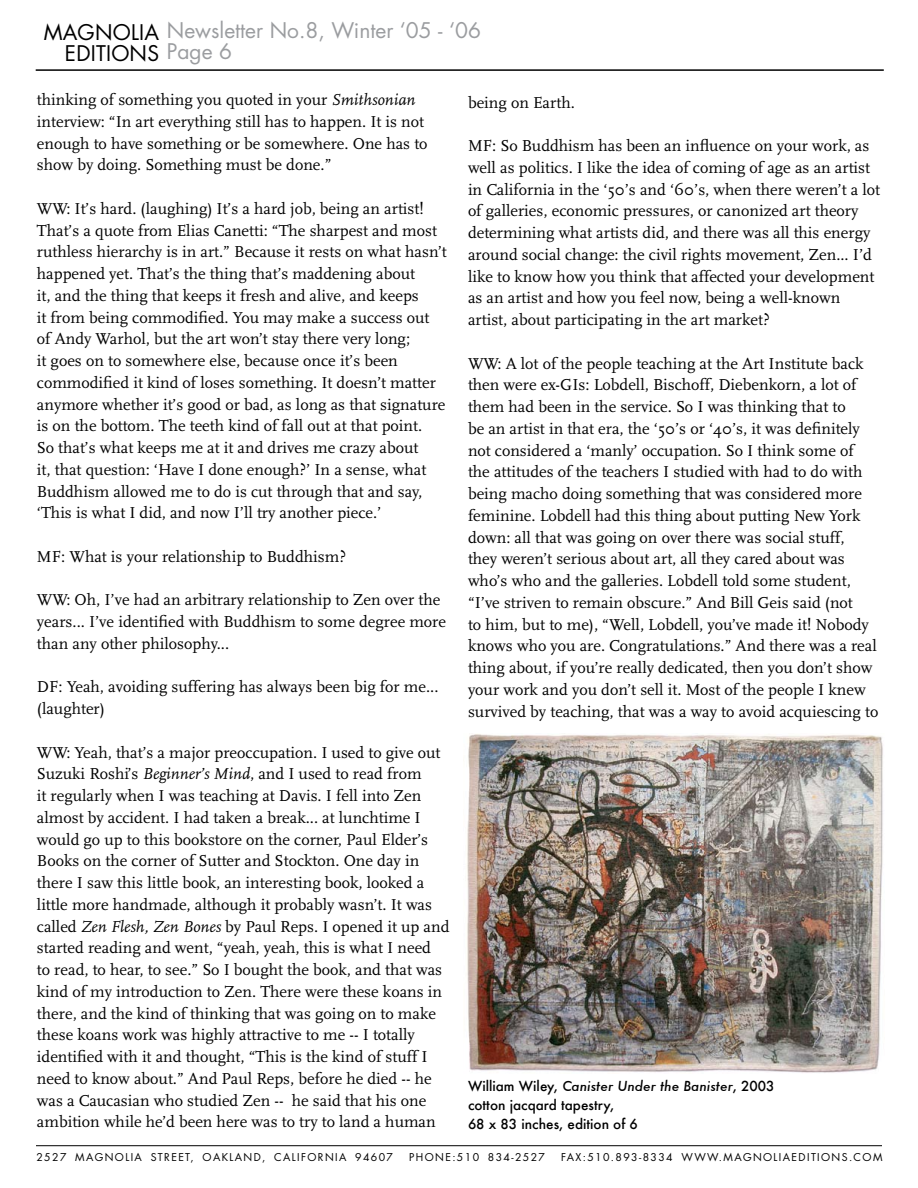
<style>
.page{position:relative;width:918px;height:1188px;background:#fff}
.page>*{position:absolute;margin:0;border:0;box-sizing:border-box;transform-origin:0 0}
.t1{font:21px "Futura";color:#9b9da0}
.t2{font:21px/21px "Futura";color:#000;text-align:right}
.t3{font:16.5px/21.8px "Scala";color:#000}
.t4{font:500 13.5px/18.8px "Futura";color:#000}
.t5{font:10.5px "Futura";letter-spacing:.13em;color:#000}
.s1{color:#000}
.s2{font-style:italic}
</style>
<div class="page">
<hr style="left:36px;top:1145px;width:846px;height:1px;background:#000">
<hr style="left:36px;top:69px;width:848px;height:2px;background:#000">
<img style="left:467px;top:734px;width:416px;height:339px">
<p class="t1" style="left:167px;top:16px;width:316px">NEWSLETTER NO.8, WINTER ‘05 - ‘06</p>
<p class="t2" style="left:44px;top:21px;width:34px">MAGNOLIA<br>EDITION</p>
<p class="t1" style="left:147px;top:37px;width:86px"><span class="s1">S</span> PAGE 6</p>
<p class="t3" style="left:37px;top:89px;width:392px">thinking of something you quoted in your <span class="s2">Smithsonian </span>interview: “In art everything still has to happen. It is not enough to have something or be somewhere. One has to show by doing. Something must be done.”</p>
<p class="t3" style="left:37px;top:198px;width:411px">WW: It’s hard. (laughing) It’s a hard job, being an artist!<br>That’s a quote from Elias Canetti: “The sharpest and most ruthless hierarchy is in art.” Because it rests on what hasn’t happened yet. That’s the thing that’s maddening about<br>it, and the thing that keeps it fresh and alive, and keeps<br>it from being commodified. You may make a success out of Andy Warhol, but the art won’t stay there very long;<br>it goes on to somewhere else, because once it’s been commodified it kind of loses something. It doesn’t matter anymore whether it’s good or bad, as long as that signature is on the bottom. The teeth kind of fall out at that point.<br>So that’s what keeps me at it and drives me crazy about<br>it, that question: ‘Have I done enough?’ In a sense, what Buddhism allowed me to do is cut through that and say, ‘This is what I did, and now I’ll try another piece.’</p>
<p class="t3" style="left:37px;top:546px;width:311px">MF: What is your relationship to Buddhism?</p>
<p class="t3" style="left:37px;top:589px;width:411px">WW: Oh, I’ve had an arbitrary relationship to Zen over the years... I’ve identified with Buddhism to some degree more than any other philosophy...</p>
<p class="t3" style="left:37px;top:676px;width:403px">DF: Yeah, avoiding suffering has always been big for me... (laughter)</p>
<p class="t3" style="left:37px;top:742px;width:414px">WW: Yeah, that’s a major preoccupation. I used to give out Suzuki Roshi’s <span class="s2">Beginner’s Mind</span>, and I used to read from<br>it regularly when I was teaching at Davis. I fell into Zen almost by accident. I had taken a break... at lunchtime I would go up to this bookstore on the corner, Paul Elder’s Books on the corner of Sutter and Stockton. One day in there I saw this little book, an interesting book, looked a little more handmade, although it probably wasn’t. It was called <span class="s2">Zen Flesh, Zen Bones</span> by Paul Reps. I opened it up and started reading and went, “yeah, yeah, this is what I need<br>to read, to hear, to see.” So I bought the book, and that was kind of my introduction to Zen. There were these koans in there, and the kind of thinking that was going on to make these koans work was highly attractive to me -- I totally identified with it and thought, “This is the kind of stuff I need to know about.” And Paul Reps, before he died -- he was a Caucasian who studied Zen -- he said that his one ambition while he’d been here was to try to land a human</p>
<p class="t3" style="left:468px;top:92px;width:108px">being on Earth.</p>
<p class="t3" style="left:468px;top:135px;width:414px">MF: So Buddhism has been an influence on your work, as well as politics. I like the idea of coming of age as an artist in California in the ‘50’s and ‘60’s, when there weren’t a lot of galleries, economic pressures, or canonized art theory determining what artists did, and there was all this energy around social change: the civil rights movement, Zen... I’d like to know how you think that affected your development as an artist and how you feel now, being a well-known artist, about participating in the art market?</p>
<p class="t3" style="left:468px;top:353px;width:412px">WW: A lot of the people teaching at the Art Institute back then were ex-GIs: Lobdell, Bischoff, Diebenkorn, a lot of them had been in the service. So I was thinking that to<br>be an artist in that era, the ‘50’s or ‘40’s, it was definitely not considered a ‘manly’ occupation. So I think some of the attitudes of the teachers I studied with had to do with being macho doing something that was considered more feminine. Lobdell had this thing about putting New York down: all that was going on over there was social stuff,<br>they weren’t serious about art, all they cared about was who’s who and the galleries. Lobdell told some student, “I’ve striven to remain obscure.” And Bill Geis said (not<br>to him, but to me), “Well, Lobdell, you’ve made it! Nobody knows who you are. Congratulations.” And there was a real thing about, if you’re really dedicated, then you don’t show your work and you don’t sell it. Most of the people I knew survived by teaching, that was a way to avoid acquiescing to</p>
<p class="t4" style="left:468px;top:1077px;width:308px">William Wiley, <span class="s2">Canister Under the Banister</span>, 2003 cotton jacqard tapestry,<br>68 x 83 inches, edition of 6</p>
<p class="t5" style="left:36px;top:1150px;width:358px">2527 MAGNOLIA STREET, OAKLAND, CALIFORNIA 94607</p>
<p class="t5" style="left:409px;top:1150px;width:137px">PHONE:510 834-2527</p>
<p class="t5" style="left:561px;top:1150px;width:322px">FAX:510.893-8334 WWW.MAGNOLIAEDITIONS .COM</p>
</div>
